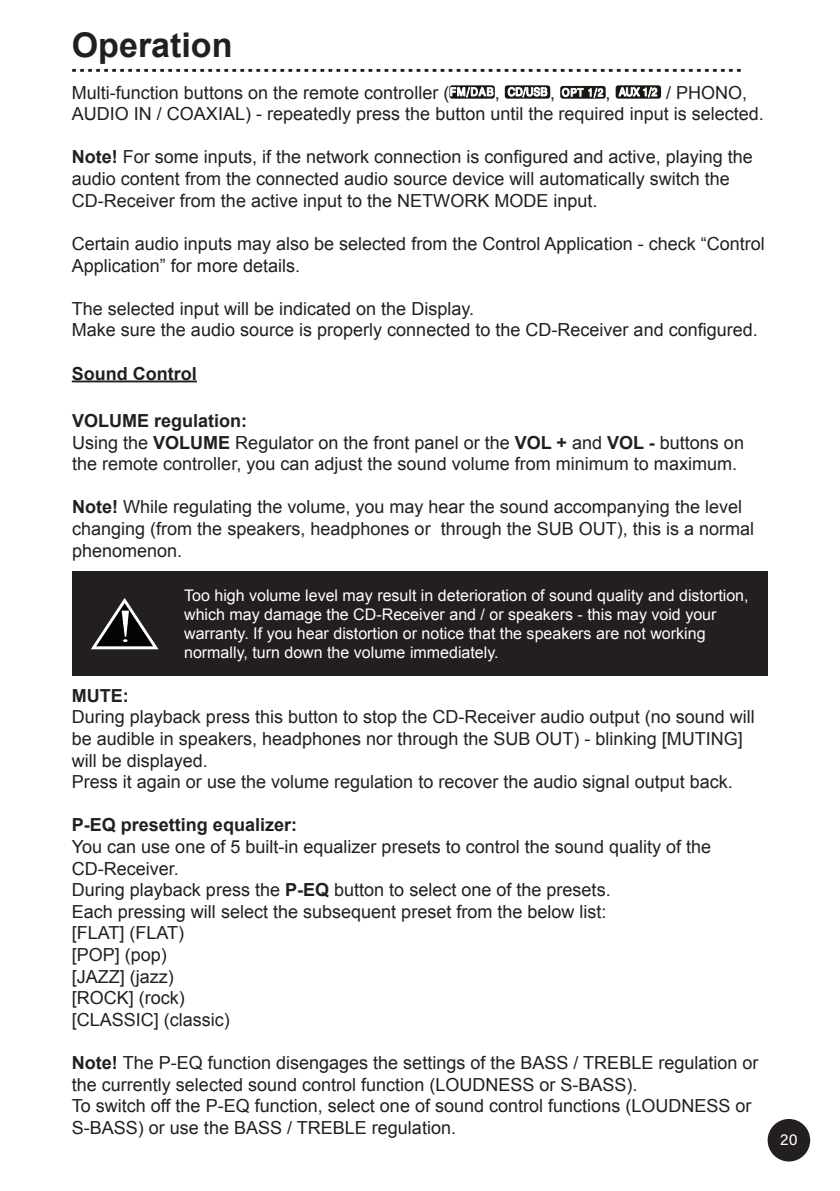
<style>
.page{position:relative;width:840px;height:1191px;background:#fff}
.page>*{position:absolute;margin:0;border:0;box-sizing:border-box;transform-origin:0 0}
.t1{font:700 34px "Arial";color:#231f20}
.t2{font:18px/21.6px "Arial";color:#231f20}
.t3{font:700 18px "Arial";color:#231f20}
.t4{font:16px/19.2px "Arial";color:#fff}
.t5{font:16px "Acumin Pro";color:#fff}
.s1{font-weight:700}
</style>
<div class="page">
<svg style="left:72px;top:69px;width:668px;height:3px"></svg>
<hr style="left:72px;top:380px;width:125px;height:2px;background:#231f20">
<div style="left:449px;top:85px;width:45px;height:14px;background:#1a1713;border-radius:3px"></div>
<svg style="left:450px;top:87px;width:43px;height:10px"></svg>
<div style="left:504px;top:85px;width:46px;height:14px;background:#1a1713;border-radius:3px"></div>
<svg style="left:507px;top:87px;width:39px;height:10px"></svg>
<svg style="left:560px;top:86px;width:45px;height:13px"></svg>
<svg style="left:562px;top:88px;width:40px;height:9px"></svg>
<div style="left:615px;top:85px;width:45px;height:14px;background:#1a1713;border-radius:3px"></div>
<svg style="left:618px;top:87px;width:38px;height:10px"></svg>
<div style="left:72px;top:571px;width:695px;height:105px;background:#231f20"></div>
<svg style="left:91px;top:598px;width:68px;height:52px"></svg>
<div style="left:768px;top:1120px;width:40px;height:40px;background:#231f20;border-radius:50%"></div>
<div style="left:767px;top:1119px;width:42px;height:42px;border:2px solid #231f20;border-radius:50%"></div>
<h1 class="t1" style="left:72px;top:23px;width:162px">Operation</h1>
<p class="t2" style="left:72px;top:82px;width:379px">Multi-function buttons on the remote controller (</p>
<p class="t2" style="left:494px;top:82px;width:7px">,</p>
<p class="t2" style="left:550px;top:82px;width:7px">,</p>
<p class="t2" style="left:605px;top:82px;width:7px">,</p>
<p class="t2" style="left:72px;top:82px;width:693px;text-indent:594px">/ PHONO,<br>AUDIO IN / COAXIAL) - repeatedly press the button until the required input is selected.</p>
<p class="t2" style="left:72px;top:146px;width:682px"><span class="s1">Note!</span> For some inputs, if the network connection is configured and active, playing the audio content from the connected audio source device will automatically switch the<br>CD-Receiver from the active input to the NETWORK MODE input.</p>
<p class="t2" style="left:72px;top:233px;width:694px">Certain audio inputs may also be selected from the Control Application - check “Control<br>Application” for more details.</p>
<p class="t2" style="left:72px;top:298px;width:687px">The selected input will be indicated on the Display.<br>Make sure the audio source is properly connected to the CD-Receiver and configured.</p>
<p class="t3" style="left:72px;top:361px;width:126px">Sound Control</p>
<p class="t2" style="left:72px;top:410px;width:673px"><span class="s1">VOLUME regulation:<br></span>Using the <span class="s1">VOLUME</span> Regulator on the front panel or the <span class="s1">VOL +</span> and <span class="s1">VOL -</span> buttons on the remote controller, you can adjust the sound volume from minimum to maximum.</p>
<p class="t2" style="left:72px;top:496px;width:683px"><span class="s1">Note!</span> While regulating the volume, you may hear the sound accompanying the level changing (from the speakers, headphones or through the SUB OUT), this is a normal phenomenon.</p>
<p class="t4" style="left:184px;top:585px;width:565px">Too high volume level may result in deterioration of sound quality and distortion, which may damage the CD-Receiver and / or speakers - this may void your warranty. If you hear distortion or notice that the speakers are not working normally, turn down the volume immediately.</p>
<p class="t3" style="left:72px;top:683px;width:58px">MUTE:</p>
<p class="t2" style="left:72px;top:706px;width:684px">During playback press this button to stop the CD-Receiver audio output (no sound will be audible in speakers, headphones nor through the SUB OUT) - blinking [MUTING] will be displayed.<br>Press it again or use the volume regulation to recover the audio signal output back.</p>
<p class="t3" style="left:72px;top:813px;width:227px">P-EQ presetting equalizer:</p>
<p class="t2" style="left:72px;top:836px;width:640px">You can use one of 5 built-in equalizer presets to control the sound quality of the CD-Receiver.<br>During playback press the <span class="s1">P-EQ</span> button to select one of the presets.<br>Each pressing will select the subsequent preset from the below list:<br>[FLAT] (FLAT)<br>[POP] (pop)<br>[JAZZ] (jazz)<br>[ROCK] (rock)<br>[CLASSIC] (classic)</p>
<p class="t2" style="left:72px;top:1052px;width:688px"><span class="s1">Note!</span> The P-EQ function disengages the settings of the BASS / TREBLE regulation or the currently selected sound control function (LOUDNESS or S-BASS).<br>To switch off the P-EQ function, select one of sound control functions (LOUDNESS or S-BASS) or use the BASS / TREBLE regulation.</p>
<p class="t5" style="left:779px;top:1128px;width:19px">20</p>
</div>
